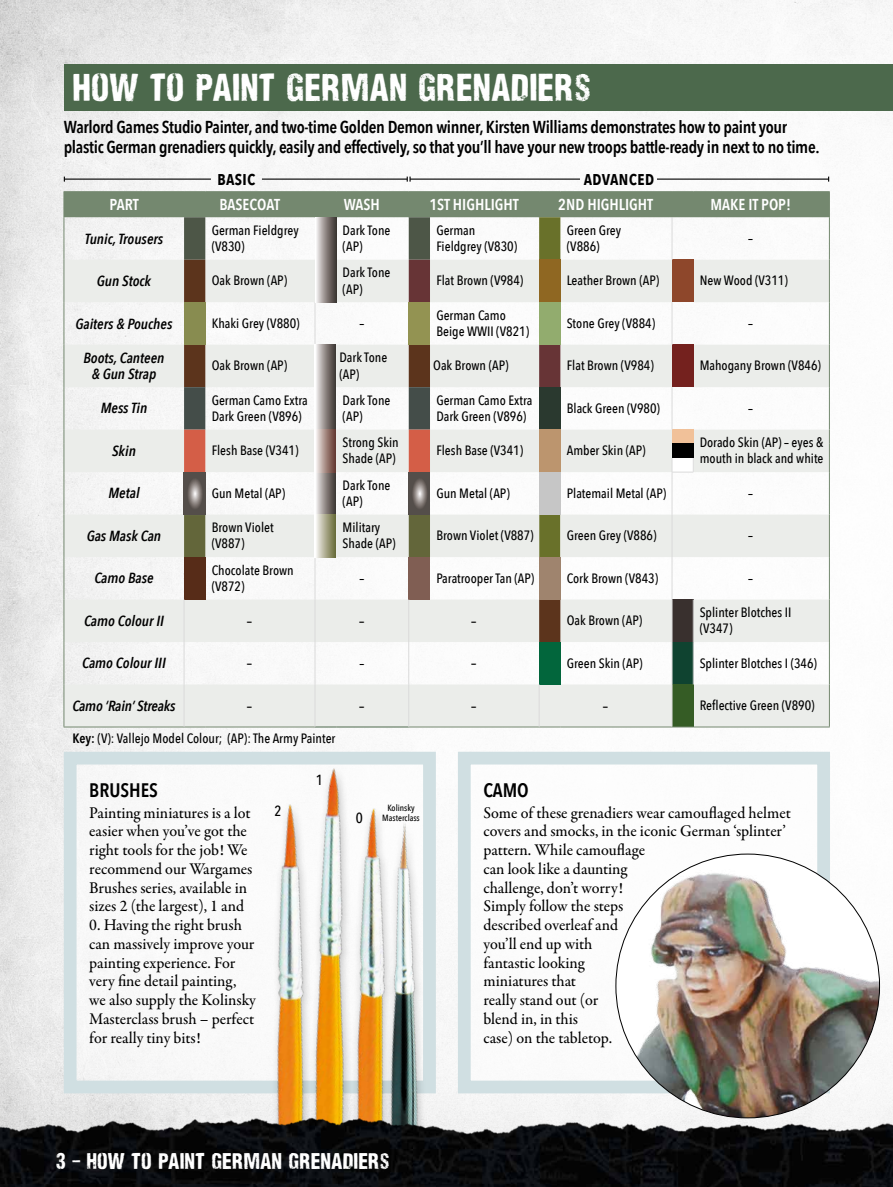
<style>
.page{position:relative;width:893px;height:1187px;background:#fff}
.page>*{position:absolute;margin:0;border:0;box-sizing:border-box;transform-origin:0 0}
.t1{font:36px "Nidex";color:#fff}
.t2{font:21px "Nidex";color:#fff}
.t3{font:600 19.5px "Avenir Next Condensed";color:#000}
.t4{font:600 17.25px/19.5px "Avenir Next Condensed";letter-spacing:-.02em;color:#000}
.t5{font:500 16.5px/18.8px "Garamond Premr Pro";color:#000}
.t6{font:600 15.75px "Avenir Next Condensed";color:#fff}
.t7{font:italic 600 14.7px/16.5px "Avenir Next Condensed";color:#000;text-align:center}
.t8{font:500 14.7px "Avenir Next Condensed";color:#000}
.t9{font:500 13.5px/16.2px "Avenir Next Condensed";color:#000}
.t10{font:500 9px/10.5px "Avenir Next Condensed";color:#000;text-align:center}
.s1{font-weight:600}
</style>
<div class="page">
<img style="left:0;top:0;width:893px;height:1093px">
<div style="left:64px;top:64px;width:829px;height:46px;background:#4c694c"></div>
<svg style="left:64px;top:191px;width:766px;height:536px"></svg>
<svg style="left:184px;top:472px;width:21px;height:42px"></svg>
<svg style="left:409px;top:472px;width:21px;height:42px"></svg>
<svg style="left:315px;top:472px;width:21px;height:42px"></svg>
<svg style="left:315px;top:387px;width:21px;height:42px"></svg>
<svg style="left:315px;top:514px;width:21px;height:43px"></svg>
<svg style="left:315px;top:429px;width:21px;height:43px"></svg>
<svg style="left:315px;top:344px;width:21px;height:43px"></svg>
<svg style="left:315px;top:260px;width:21px;height:42px"></svg>
<svg style="left:315px;top:217px;width:21px;height:43px"></svg>
<div style="left:70px;top:758px;width:359px;height:328px;background:#fff"></div>
<div style="left:64px;top:751px;width:372px;height:342px;border:13px solid #d0dfe2"></div>
<div style="left:464px;top:758px;width:360px;height:328px;background:#fff"></div>
<div style="left:458px;top:751px;width:372px;height:342px;border:13px solid #d0dfe2"></div>
<img style="left:616px;top:854px;width:263px;height:263px;border-radius:132px">
<img style="left:425px;top:822px;width:17px;height:271px">
<img style="left:265px;top:750px;width:159px;height:343px">
<img style="left:336px;top:789px;width:89px;height:304px">
<hr style="left:64px;top:178px;width:147px;height:2px;background:#000">
<hr style="left:410px;top:178px;width:170px;height:2px;background:#000">
<hr style="left:262px;top:178px;width:145px;height:2px;background:#000">
<svg style="left:407px;top:176px;width:4px;height:6px"></svg>
<hr style="left:657px;top:178px;width:172px;height:2px;background:#000">
<img style="left:0;top:1093px;width:893px;height:93px">
<h1 class="t1" style="left:73px;top:66px;width:520px">HOW TO PAINT GERMAN GRENADIERS</h1>
<p class="t4" style="left:64px;top:117px;width:757px">Warlord Games Studio Painter, and two-time Golden Demon winner, Kirsten Williams demonstrates how to paint your plastic German grenadiers quickly, easily and effectively, so that you’ll have your new troops battle-ready in next to no time.</p>
<h3 class="t3" style="left:217px;top:161px;width:40px">basic</h3>
<h3 class="t3" style="left:584px;top:161px;width:72px">advanced</h3>
<p class="t6" style="left:110px;top:191px;width:31px">PART</p>
<p class="t6" style="left:219px;top:191px;width:62px">BASECOAT</p>
<p class="t6" style="left:344px;top:191px;width:38px">WASH</p>
<p class="t6" style="left:429px;top:191px;width:91px">1ST HIGHLIGHT</p>
<p class="t6" style="left:558px;top:191px;width:97px">2ND HIGHLIGHT</p>
<p class="t6" style="left:710px;top:191px;width:82px">MAKE IT POP!</p>
<p class="t7" style="left:85px;top:230px;width:80px">Tunic, Trousers</p>
<p class="t9" style="left:212px;top:222px;width:89px">German Fieldgrey (V830)</p>
<p class="t9" style="left:343px;top:222px;width:49px">Dark Tone (AP)</p>
<p class="t9" style="left:436px;top:222px;width:82px">German<br>Fieldgrey (V830)</p>
<p class="t9" style="left:567px;top:222px;width:56px">Green Grey (V886)</p>
<p class="t9" style="left:748px;top:230px;width:6px">–</p>
<p class="t7" style="left:97px;top:272px;width:56px">Gun Stock</p>
<p class="t9" style="left:212px;top:272px;width:77px">Oak Brown (AP)</p>
<p class="t9" style="left:343px;top:264px;width:49px">Dark Tone (AP)</p>
<p class="t9" style="left:436px;top:272px;width:89px">Flat Brown (V984)</p>
<p class="t9" style="left:567px;top:272px;width:94px">Leather Brown (AP)</p>
<p class="t9" style="left:700px;top:272px;width:90px">New Wood (V311)</p>
<p class="t7" style="left:76px;top:315px;width:98px">Gaiters &amp; Pouches</p>
<p class="t9" style="left:212px;top:315px;width:90px">Khaki Grey (V880)</p>
<p class="t9" style="left:359px;top:315px;width:6px">–</p>
<p class="t9" style="left:436px;top:307px;width:94px">German Camo<br>Beige WWII (V821)</p>
<p class="t9" style="left:567px;top:315px;width:90px">Stone Grey (V884)</p>
<p class="t9" style="left:748px;top:315px;width:6px">–</p>
<p class="t7" style="left:83px;top:349px;width:83px">Boots, Canteen &amp; Gun Strap</p>
<p class="t9" style="left:212px;top:357px;width:77px">Oak Brown (AP)</p>
<p class="t9" style="left:339px;top:349px;width:49px">Dark Tone (AP)</p>
<p class="t9" style="left:433px;top:357px;width:77px">Oak Brown (AP)</p>
<p class="t9" style="left:567px;top:357px;width:89px">Flat Brown (V984)</p>
<p class="t9" style="left:700px;top:357px;width:123px">Mahogany Brown (V846)</p>
<p class="t7" style="left:101px;top:400px;width:48px">Mess Tin</p>
<p class="t9" style="left:212px;top:392px;width:98px">German Camo Extra<br>Dark Green (V896)</p>
<p class="t9" style="left:343px;top:392px;width:49px">Dark Tone (AP)</p>
<p class="t9" style="left:436px;top:392px;width:98px">German Camo Extra<br>Dark Green (V896)</p>
<p class="t9" style="left:567px;top:400px;width:95px">Black Green (V980)</p>
<p class="t9" style="left:748px;top:400px;width:6px">–</p>
<p class="t7" style="left:112px;top:442px;width:25px">Skin</p>
<p class="t9" style="left:212px;top:442px;width:88px">Flesh Base (V341)</p>
<p class="t9" style="left:343px;top:434px;width:58px">Strong Skin<br>Shade (AP)</p>
<p class="t9" style="left:436px;top:442px;width:88px">Flesh Base (V341)</p>
<p class="t9" style="left:567px;top:442px;width:80px">Amber Skin (AP)</p>
<p class="t9" style="left:700px;top:434px;width:125px">Dorado Skin (AP) – eyes &amp; mouth in black and white</p>
<p class="t7" style="left:108px;top:485px;width:33px">Metal</p>
<p class="t9" style="left:212px;top:485px;width:75px">Gun Metal (AP)</p>
<p class="t9" style="left:343px;top:477px;width:49px">Dark Tone (AP)</p>
<p class="t9" style="left:436px;top:485px;width:75px">Gun Metal (AP)</p>
<p class="t9" style="left:567px;top:485px;width:101px">Platemail Metal (AP)</p>
<p class="t9" style="left:748px;top:485px;width:6px">–</p>
<p class="t7" style="left:87px;top:527px;width:76px">Gas Mask Can</p>
<p class="t9" style="left:212px;top:519px;width:63px">Brown Violet (V887)</p>
<p class="t9" style="left:343px;top:519px;width:54px">Military<br>Shade (AP)</p>
<p class="t9" style="left:436px;top:527px;width:99px">Brown Violet (V887)</p>
<p class="t9" style="left:567px;top:527px;width:91px">Green Grey (V886)</p>
<p class="t9" style="left:748px;top:527px;width:6px">–</p>
<p class="t7" style="left:94px;top:570px;width:61px">Camo Base</p>
<p class="t9" style="left:212px;top:562px;width:84px">Chocolate Brown (V872)</p>
<p class="t9" style="left:359px;top:570px;width:6px">–</p>
<p class="t9" style="left:436px;top:570px;width:99px">Paratrooper Tan (AP)</p>
<p class="t9" style="left:567px;top:570px;width:93px">Cork Brown (V843)</p>
<p class="t9" style="left:748px;top:570px;width:6px">–</p>
<p class="t7" style="left:84px;top:612px;width:81px">Camo Colour II</p>
<p class="t8" style="left:247px;top:611px;width:7px">–</p>
<p class="t8" style="left:359px;top:611px;width:7px">–</p>
<p class="t8" style="left:471px;top:611px;width:7px">–</p>
<p class="t9" style="left:567px;top:612px;width:77px">Oak Brown (AP)</p>
<p class="t9" style="left:700px;top:604px;width:93px">Splinter Blotches II (V347)</p>
<p class="t7" style="left:82px;top:655px;width:85px">Camo Colour III</p>
<p class="t8" style="left:247px;top:654px;width:7px">–</p>
<p class="t9" style="left:359px;top:655px;width:6px">–</p>
<p class="t8" style="left:471px;top:654px;width:7px">–</p>
<p class="t9" style="left:567px;top:655px;width:77px">Green Skin (AP)</p>
<p class="t9" style="left:700px;top:655px;width:119px">Splinter Blotches I (346)</p>
<p class="t7" style="left:72px;top:697px;width:105px">Camo ‘Rain’ Streaks</p>
<p class="t8" style="left:247px;top:696px;width:7px">–</p>
<p class="t8" style="left:359px;top:696px;width:7px">–</p>
<p class="t8" style="left:471px;top:696px;width:7px">–</p>
<p class="t8" style="left:603px;top:696px;width:7px">–</p>
<p class="t9" style="left:700px;top:697px;width:116px">Reflective Green (V890)</p>
<p class="t9" style="left:73px;top:730px;width:264px"><span class="s1">Key:</span> (V): Vallejo Model Colour; (AP): The Army Painter</p>
<h3 class="t3" style="left:89px;top:773px;width:70px">BRUSHES</h3>
<p class="t5" style="left:89px;top:803px;width:165px">Painting miniatures is a lot easier when you’ve got the right tools for the job! We recommend our Wargames<br>Brushes series, available in sizes 2 (the largest), 1 and</p>
<p class="t5" style="left:89px;top:915px;width:168px">0. Having the right brush can massively improve your painting experience. For very fine detail painting, we also supply the Kolinsky<br>Masterclass brush – perfect for really tiny bits!</p>
<p class="t8" style="left:316px;top:770px;width:9px">1</p>
<h3 class="t3" style="left:483px;top:773px;width:47px">CAMO</h3>
<p class="t5" style="left:483px;top:803px;width:309px">Some of these grenadiers wear camouflaged helmet covers and smocks, in the iconic German ‘splinter’ pattern. While camouflage<br>can look like a daunting<br>challenge, don’t worry!<br>Simply follow the steps<br>described overleaf and<br>you’ll end up with<br>fantastic looking<br>miniatures that<br>really stand out (or<br>blend in, in this<br>case) on the tabletop.</p>
<p class="t8" style="left:356px;top:809px;width:9px">0</p>
<p class="t10" style="left:382px;top:802px;width:39px">Kolinsky<br>Masterclass</p>
<p class="t8" style="left:275px;top:802px;width:9px">2</p>
<h2 class="t2" style="left:55px;top:1148px;width:336px">3 – HOW TO PAINT GERMAN GRENADIERS</h2>
</div>
